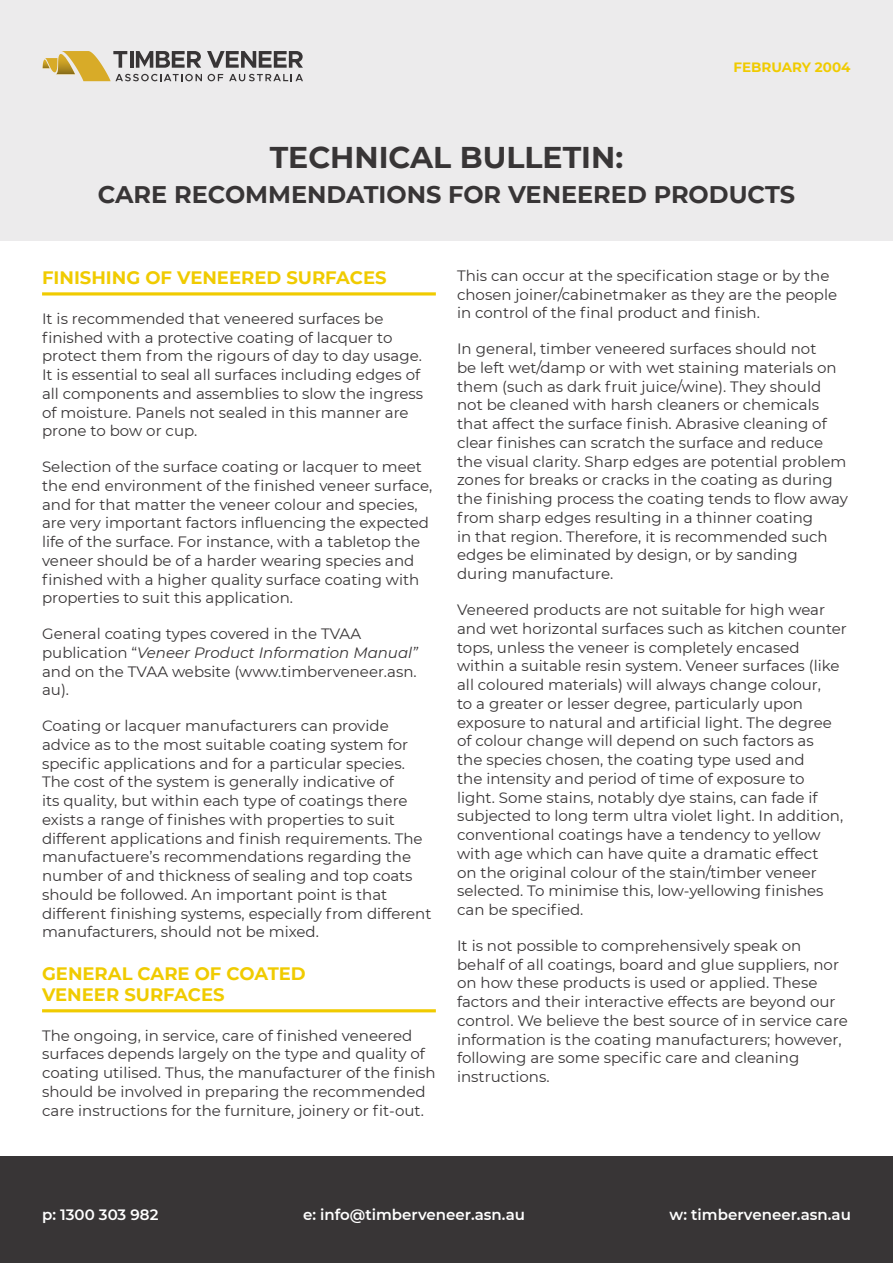
<style>
.page{position:relative;width:893px;height:1263px;background:#fff}
.page>*{position:absolute;margin:0;border:0;box-sizing:border-box;transform-origin:0 0}
.t1{font:700 30px "Montserrat";color:#383536}
.t2{font:700 24px "Montserrat";color:#383536}
.t3{font:700 18px/21px "Montserrat";color:#f0cb00}
.t4{font:15px/18.8px "Montserrat";color:#383536}
.t5{font:600 15px "Montserrat";color:#fff}
.t6{font:700 13.5px "Montserrat";color:#f0cb00}
.s1{font-style:italic}
</style>
<div class="page">
<div style="left:0;top:0;width:893px;height:240px;background:#ecebec"></div>
<svg style="left:43px;top:51px;width:260px;height:30px"></svg>
<div style="left:0;top:1156px;width:893px;height:107px;background:#383536"></div>
<hr style="left:42px;top:292px;width:394px;height:3px;background:#f0cb00">
<hr style="left:42px;top:1009px;width:394px;height:3px;background:#f0cb00">
<p class="t6" style="left:733px;top:61px;width:119px">FEBRUARY 2004</p>
<h1 class="t1" style="left:270px;top:144px;width:355px">TECHNICAL BULLETIN:</h1>
<h2 class="t2" style="left:98px;top:184px;width:699px">CARE RECOMMENDATIONS FOR VENEERED PRODUCTS</h2>
<p class="t3" style="left:42px;top:268px;width:346px">FINISHING OF VENEERED SURFACES</p>
<p class="t4" style="left:42px;top:309px;width:383px">It is recommended that veneered surfaces be finished with a protective coating of lacquer to protect them from the rigours of day to day usage.<br>It is essential to seal all surfaces including edges of all components and assemblies to slow the ingress of moisture. Panels not sealed in this manner are prone to bow or cup.</p>
<p class="t4" style="left:42px;top:457px;width:392px">Selection of the surface coating or lacquer to meet the end environment of the finished veneer surface, and for that matter the veneer colour and species, are very important factors influencing the expected life of the surface. For instance, with a tabletop the veneer should be of a harder wearing species and finished with a higher quality surface coating with properties to suit this application.</p>
<p class="t4" style="left:42px;top:624px;width:377px">General coating types covered in the TVAA publication “<span class="s1">Veneer Product Information Manual” </span>and on the TVAA website (www.timberveneer.asn. au).</p>
<p class="t4" style="left:42px;top:716px;width:391px">Coating or lacquer manufacturers can provide advice as to the most suitable coating system for specific applications and for a particular species.<br>The cost of the system is generally indicative of<br>its quality, but within each type of coatings there exists a range of finishes with properties to suit different applications and finish requirements. The manufactuere’s recommendations regarding the number of and thickness of sealing and top coats should be followed. An important point is that different finishing systems, especially from different manufacturers, should not be mixed.</p>
<p class="t3" style="left:42px;top:964px;width:265px">GENERAL CARE OF COATED<br>VENEER SURFACES</p>
<p class="t4" style="left:42px;top:1025px;width:395px">The ongoing, in service, care of finished veneered surfaces depends largely on the type and quality of coating utilised. Thus, the manufacturer of the finish should be involved in preparing the recommended care instructions for the furniture, joinery or fit-out.</p>
<p class="t4" style="left:457px;top:266px;width:382px">This can occur at the specification stage or by the chosen joiner/cabinetmaker as they are the people in control of the final product and finish.</p>
<p class="t4" style="left:457px;top:339px;width:392px">In general, timber veneered surfaces should not<br>be left wet/damp or with wet staining materials on them (such as dark fruit juice/wine). They should not be cleaned with harsh cleaners or chemicals that affect the surface finish. Abrasive cleaning of clear finishes can scratch the surface and reduce the visual clarity. Sharp edges are potential problem zones for breaks or cracks in the coating as during the finishing process the coating tends to flow away from sharp edges resulting in a thinner coating<br>in that region. Therefore, it is recommended such edges be eliminated by design, or by sanding during manufacture.</p>
<p class="t4" style="left:457px;top:600px;width:391px">Veneered products are not suitable for high wear and wet horizontal surfaces such as kitchen counter tops, unless the veneer is completely encased within a suitable resin system. Veneer surfaces (like all coloured materials) will always change colour,<br>to a greater or lesser degree, particularly upon exposure to natural and artificial light. The degree of colour change will depend on such factors as<br>the species chosen, the coating type used and<br>the intensity and period of time of exposure to<br>light. Some stains, notably dye stains, can fade if subjected to long term ultra violet light. In addition, conventional coatings have a tendency to yellow with age which can have quite a dramatic effect<br>on the original colour of the stain/timber veneer selected. To minimise this, low-yellowing finishes can be specified.</p>
<p class="t4" style="left:457px;top:935px;width:392px">It is not possible to comprehensively speak on behalf of all coatings, board and glue suppliers, nor on how these products is used or applied. These factors and their interactive effects are beyond our control. We believe the best source of in service care information is the coating manufacturers; however, following are some specific care and cleaning instructions.</p>
<p class="t5" style="left:42px;top:1209px;width:118px">p: 1300 303 982</p>
<p class="t5" style="left:303px;top:1209px;width:224px">e: info@timberveneer.asn.au</p>
<p class="t5" style="left:670px;top:1209px;width:183px">w: timberveneer.asn.au</p>
</div>
